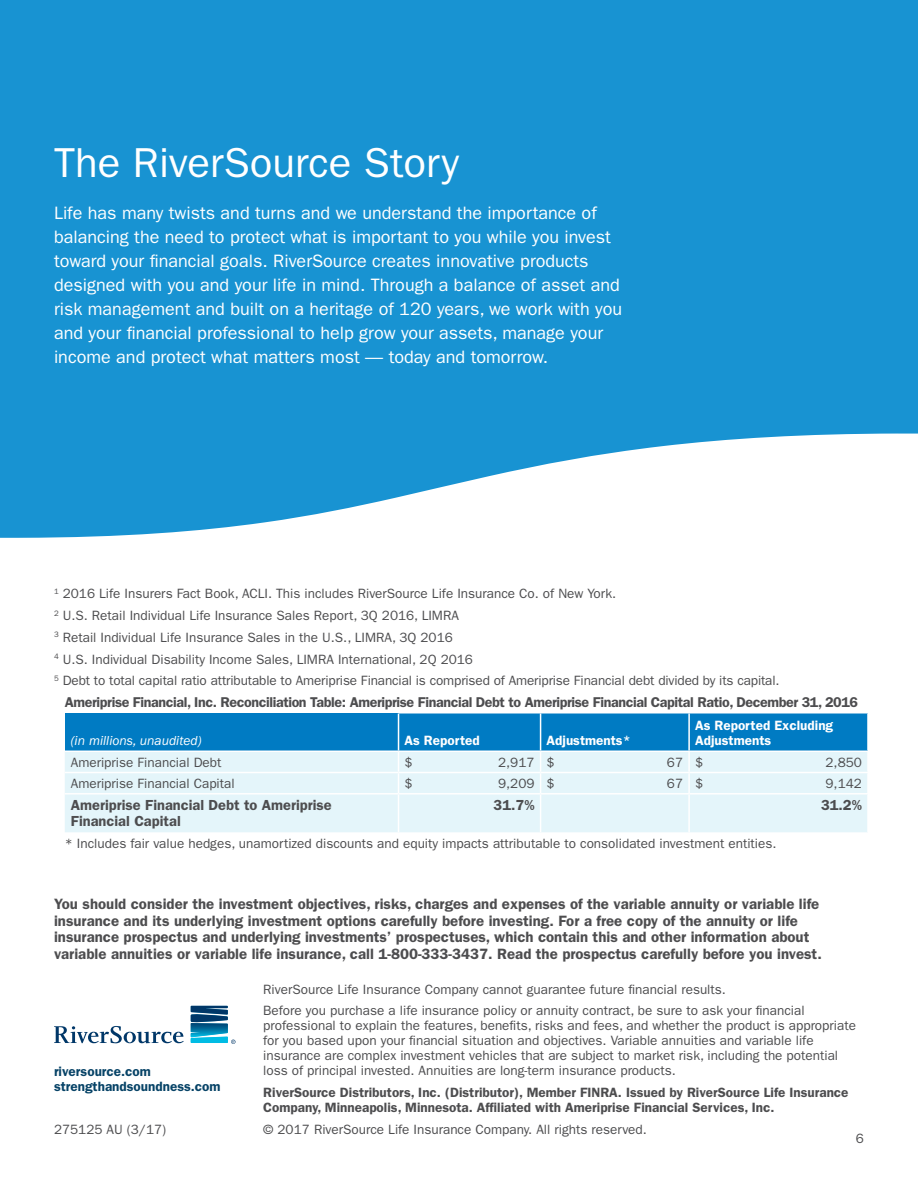
<style>
.page{position:relative;width:918px;height:1188px;background:#fff}
.page>*{position:absolute;margin:0;border:0;box-sizing:border-box;transform-origin:0 0}
.t1{font:42px "ITC Franklin Gothic Std";color:#fff}
.t2{font:18px/24px "ITC Franklin Gothic Std";color:#fff}
.t3{font:600 15px/16.5px "ITC Franklin Gothic Std";color:#4d4d4f}
.t4{font:600 14.7px/16.5px "ITC Franklin Gothic Std";color:#4d4d4f}
.t5{font:600 14.25px "ITC Franklin Gothic Std";letter-spacing:-.025em;color:#4d4d4f}
.t6{font:13.5px/21.8px "ITC Franklin Gothic Std";color:#4d4d4f}
.t7{font:600 13.5px/15px "ITC Franklin Gothic Std";color:#4d4d4f}
.t8{font:600 13.5px/15px "ITC Franklin Gothic Std";color:#fff}
.t9{font:600 13.5px/15px "ITC Franklin Gothic Std";color:#074367}
.t10{font:italic 13.5px "ITC Franklin Gothic Std";color:#fff}
</style>
<div class="page">
<div style="left:65px;top:714px;width:334px;height:37px;background:#007bc3"></div>
<div style="left:65px;top:752px;width:802px;height:80px;background:#e4f5fa"></div>
<hr style="left:65px;top:772px;width:334px;height:1px;background:#fff">
<svg style="left:398px;top:714px;width:470px;height:79px;background:#7cbde0"></svg>
<hr style="left:689px;top:772px;width:180px;height:1px;background:#fff">
<hr style="left:688px;top:773px;width:2px;height:20px;background:#fff">
<hr style="left:867px;top:773px;width:2px;height:20px;background:#fff">
<hr style="left:65px;top:793px;width:334px;height:2px;background:#fff">
<hr style="left:399px;top:793px;width:142px;height:2px;background:#fff">
<hr style="left:398px;top:795px;width:1px;height:37px;background:#fff">
<hr style="left:541px;top:793px;width:148px;height:2px;background:#fff">
<hr style="left:540px;top:795px;width:1px;height:37px;background:#fff">
<hr style="left:689px;top:793px;width:180px;height:2px;background:#fff">
<hr style="left:688px;top:795px;width:2px;height:37px;background:#fff">
<svg style="left:0;top:0;width:918px;height:538px;background:#2e9dd6"></svg>
<svg style="left:54px;top:1026px;width:130px;height:17px"></svg>
<svg style="left:191px;top:1006px;width:45px;height:38px"></svg>
<h1 class="t1" style="left:54px;top:139px;width:407px">The RiverSource Story</h1>
<p class="t2" style="left:54px;top:201px;width:570px">Life has many twists and turns and we understand the importance of balancing the need to protect what is important to you while you invest toward your financial goals. RiverSource creates innovative products designed with you and your life in mind. Through a balance of asset and risk management and built on a heritage of 120 years, we work with you and your financial professional to help grow your assets, manage your income and protect what matters most — today and tomorrow.</p>
<p class="t6" style="left:54px;top:583px;width:727px"><sup>1</sup> 2016 Life Insurers Fact Book, ACLI. This includes RiverSource Life Insurance Co. of New York.<br><sup>2</sup> U.S. Retail Individual Life Insurance Sales Report, 3Q 2016, LIMRA<br><sup>3</sup> Retail Individual Life Insurance Sales in the U.S., LIMRA, 3Q 2016<br><sup>4</sup> U.S. Individual Disability Income Sales, LIMRA International, 2Q 2016<br><sup>5</sup> Debt to total capital ratio attributable to Ameriprise Financial is comprised of Ameriprise Financial debt divided by its capital.</p>
<p class="t5" style="left:65px;top:694px;width:795px">Ameriprise Financial, Inc. Reconciliation Table: Ameriprise Financial Debt to Ameriprise Financial Capital Ratio, December 31, 2016</p>
<p class="t10" style="left:71px;top:733px;width:132px">(in millions, unaudited)</p>
<p class="t8" style="left:405px;top:733px;width:77px">As Reported</p>
<p class="t8" style="left:547px;top:733px;width:86px">Adjustments*</p>
<p class="t8" style="left:695px;top:718px;width:140px">As Reported Excluding<br>Adjustments</p>
<p class="t6" style="left:71px;top:751px;width:152px">Ameriprise Financial Debt</p>
<p class="t6" style="left:405px;top:751px;width:10px">$</p>
<p class="t6" style="left:498px;top:751px;width:58px">2,917 $</p>
<p class="t6" style="left:667px;top:751px;width:38px">67 $</p>
<p class="t6" style="left:826px;top:751px;width:38px">2,850</p>
<p class="t6" style="left:71px;top:772px;width:165px">Ameriprise Financial Capital</p>
<p class="t6" style="left:405px;top:772px;width:10px">$</p>
<p class="t6" style="left:498px;top:772px;width:58px">9,209 $</p>
<p class="t6" style="left:667px;top:772px;width:38px">67 $</p>
<p class="t6" style="left:826px;top:772px;width:38px">9,142</p>
<p class="t4" style="left:71px;top:797px;width:262px">Ameriprise Financial Debt to Ameriprise<br>Financial Capital</p>
<p class="t4" style="left:494px;top:797px;width:42px">31.7%</p>
<p class="t4" style="left:821px;top:797px;width:42px">31.2%</p>
<p class="t6" style="left:65px;top:833px;width:713px">* Includes fair value hedges, unamortized discounts and equity impacts attributable to consolidated investment entities.</p>
<p class="t3" style="left:54px;top:896px;width:769px">You should consider the investment objectives, risks, charges and expenses of the variable annuity or variable life insurance and its underlying investment options carefully before investing. For a free copy of the annuity or life insurance prospectus and underlying investments’ prospectuses, which contain this and other information about variable annuities or variable life insurance, call 1-800-333-3437. Read the prospectus carefully before you invest.</p>
<p class="t6" style="left:263px;top:978px;width:543px">RiverSource Life Insurance Company cannot guarantee future financial results.<br>Before you purchase a life insurance policy or annuity contract, be sure to ask your financial</p>
<p class="t6" style="left:263px;top:1019px;width:594px;line-height:15px">professional to explain the features, benefits, risks and fees, and whether the product is appropriate for you based upon your financial situation and objectives. Variable annuities and variable life insurance are complex investment vehicles that are subject to market risk, including the potential loss of principal invested. Annuities are long-term insurance products.</p>
<p class="t7" style="left:263px;top:1085px;width:587px">RiverSource Distributors, Inc. (Distributor), Member FINRA. Issued by RiverSource Life Insurance<br>Company, Minneapolis, Minnesota. Affiliated with Ameriprise Financial Services, Inc.</p>
<p class="t6" style="left:263px;top:1119px;width:385px">© 2017 RiverSource Life Insurance Company. All rights reserved.</p>
<p class="t9" style="left:54px;top:1064px;width:168px">riversource.com strengthandsoundness.com</p>
<p class="t6" style="left:54px;top:1119px;width:114px">275125 AU (3/17)</p>
<p class="t6" style="left:856px;top:1128px;width:10px">6</p>
</div>
